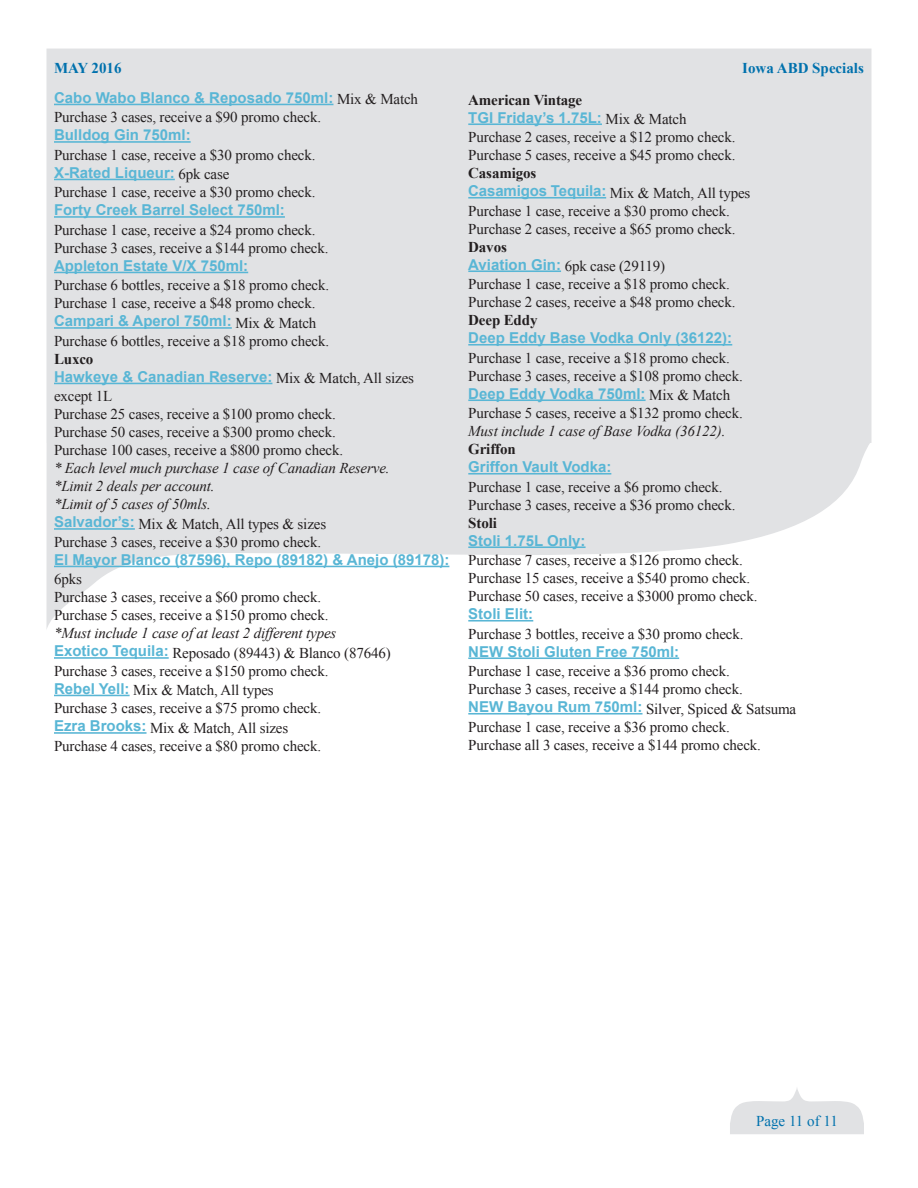
<style>
.page{position:relative;width:918px;height:1188px;background:#fff}
.page>*{position:absolute;margin:0;border:0;box-sizing:border-box;transform-origin:0 0}
.t1{font:15px/19.5px "Times New Roman";letter-spacing:-.01em;color:#231f20}
.t2{font:700 15px/19.5px "Arial";color:#59b6d5}
.t3{font:italic 15px "Times New Roman";letter-spacing:-.01em;color:#231f20}
.t4{font:700 15px "Times New Roman";letter-spacing:-.01em;color:#231f20}
.t5{font:700 15px "Times New Roman";color:#0071ad}
.t6{font:15px "Times New Roman";color:#0071ad}
.s1{font-family:"Times New Roman";font-weight:400;color:#231f20}
.s2{font-family:"Arial";font-weight:700;color:#59b6d5}
</style>
<div class="page">
<svg style="left:46px;top:49px;width:825px;height:580px;background:#e4e5e7"></svg>
<svg style="left:730px;top:1088px;width:134px;height:46px"></svg>
<hr style="left:54px;top:104px;width:279px;height:1px;background:#59b6d5">
<hr style="left:54px;top:141px;width:137px;height:2px;background:#59b6d5">
<hr style="left:54px;top:179px;width:121px;height:1px;background:#59b6d5">
<hr style="left:54px;top:216px;width:231px;height:2px;background:#59b6d5">
<hr style="left:54px;top:272px;width:194px;height:1px;background:#59b6d5">
<hr style="left:54px;top:327px;width:178px;height:2px;background:#59b6d5">
<hr style="left:54px;top:383px;width:218px;height:1px;background:#59b6d5">
<hr style="left:54px;top:528px;width:81px;height:2px;background:#59b6d5">
<hr style="left:54px;top:566px;width:395px;height:1px;background:#59b6d5">
<hr style="left:54px;top:657px;width:115px;height:2px;background:#59b6d5">
<hr style="left:54px;top:695px;width:76px;height:1px;background:#59b6d5">
<hr style="left:54px;top:732px;width:93px;height:2px;background:#59b6d5">
<hr style="left:468px;top:123px;width:134px;height:2px;background:#59b6d5">
<hr style="left:468px;top:197px;width:138px;height:2px;background:#59b6d5">
<hr style="left:468px;top:270px;width:93px;height:2px;background:#59b6d5">
<hr style="left:468px;top:344px;width:264px;height:2px;background:#59b6d5">
<hr style="left:468px;top:399px;width:178px;height:2px;background:#59b6d5">
<hr style="left:468px;top:473px;width:143px;height:2px;background:#59b6d5">
<hr style="left:468px;top:546px;width:118px;height:2px;background:#59b6d5">
<hr style="left:468px;top:620px;width:65px;height:2px;background:#59b6d5">
<hr style="left:468px;top:657px;width:211px;height:2px;background:#59b6d5">
<hr style="left:468px;top:713px;width:174px;height:2px;background:#59b6d5">
<p class="t5" style="left:54px;top:57px;width:69px">MAY 2016</p>
<p class="t5" style="left:742px;top:57px;width:123px">Iowa ABD Specials</p>
<p class="t2" style="left:54px;top:88px;width:366px">Cabo Wabo Blanco &amp; Reposado 750ml: <span class="s1">Mix &amp; Match</span></p>
<p class="t1" style="left:54px;top:107px;width:269px">Purchase 3 cases, receive a $90 promo check.</p>
<p class="t2" style="left:54px;top:126px;width:138px">Bulldog Gin 750ml:</p>
<p class="t1" style="left:54px;top:145px;width:263px">Purchase 1 case, receive a $30 promo check.</p>
<p class="t2" style="left:54px;top:163px;width:177px">X-Rated Liqueur: <span class="s1">6pk case</span></p>
<p class="t1" style="left:54px;top:182px;width:263px">Purchase 1 case, receive a $30 promo check.</p>
<p class="t2" style="left:54px;top:201px;width:232px">Forty Creek Barrel Select 750ml:</p>
<p class="t1" style="left:54px;top:220px;width:263px">Purchase 1 case, receive a $24 promo check.</p>
<p class="t1" style="left:54px;top:238px;width:276px">Purchase 3 cases, receive a $144 promo check.</p>
<p class="t2" style="left:54px;top:256px;width:196px">Appleton Estate V/X 750ml:</p>
<p class="t1" style="left:54px;top:275px;width:277px">Purchase 6 bottles, receive a $18 promo check.</p>
<p class="t1" style="left:54px;top:293px;width:263px">Purchase 1 case, receive a $48 promo check.</p>
<p class="t2" style="left:54px;top:312px;width:264px">Campari &amp; Aperol 750ml: <span class="s1">Mix &amp; Match</span></p>
<p class="t1" style="left:54px;top:331px;width:277px">Purchase 6 bottles, receive a $18 promo check.</p>
<p class="t4" style="left:54px;top:348px;width:41px">Luxco</p>
<p class="t1" style="left:54px;top:367px;width:362px"><span class="s2">Hawkeye &amp; Canadian Reserve:</span> Mix &amp; Match, All sizes except 1L</p>
<p class="t1" style="left:54px;top:404px;width:283px">Purchase 25 cases, receive a $100 promo check.</p>
<p class="t1" style="left:54px;top:422px;width:283px">Purchase 50 cases, receive a $300 promo check.</p>
<p class="t1" style="left:54px;top:440px;width:291px">Purchase 100 cases, receive a $800 promo check.</p>
<p class="t3" style="left:54px;top:458px;width:337px">* Each level much purchase 1 case of Canadian Reserve.</p>
<p class="t3" style="left:54px;top:476px;width:162px">*Limit 2 deals per account.</p>
<p class="t3" style="left:54px;top:494px;width:158px">*Limit of 5 cases of 50mls.</p>
<p class="t1" style="left:54px;top:514px;width:274px"><span class="s2">Salvador’s:</span> Mix &amp; Match, All types &amp; sizes</p>
<p class="t1" style="left:54px;top:532px;width:269px">Purchase 3 cases, receive a $30 promo check.</p>
<p class="t2" style="left:54px;top:550px;width:397px">El Mayor Blanco (87596), Repo (89182) &amp; Anejo (89178):<br><span class="s1">6pks</span></p>
<p class="t1" style="left:54px;top:587px;width:269px">Purchase 3 cases, receive a $60 promo check.</p>
<p class="t1" style="left:54px;top:605px;width:276px">Purchase 5 cases, receive a $150 promo check.</p>
<p class="t3" style="left:54px;top:623px;width:284px">*Must include 1 case of at least 2 different types</p>
<p class="t1" style="left:54px;top:643px;width:338px"><span class="s2">Exotico Tequila:</span> Reposado (89443) &amp; Blanco (87646)</p>
<p class="t1" style="left:54px;top:661px;width:276px">Purchase 3 cases, receive a $150 promo check.</p>
<p class="t1" style="left:54px;top:680px;width:221px"><span class="s2">Rebel Yell:</span> Mix &amp; Match, All types</p>
<p class="t1" style="left:54px;top:698px;width:269px">Purchase 3 cases, receive a $75 promo check.</p>
<p class="t1" style="left:54px;top:718px;width:236px"><span class="s2">Ezra Brooks:</span> Mix &amp; Match, All sizes</p>
<p class="t1" style="left:54px;top:736px;width:269px">Purchase 4 cases, receive a $80 promo check.</p>
<p class="t4" style="left:468px;top:89px;width:115px">American Vintage</p>
<p class="t2" style="left:468px;top:108px;width:220px">TGI Friday’s 1.75L: <span class="s1">Mix &amp; Match</span></p>
<p class="t1" style="left:468px;top:127px;width:269px">Purchase 2 cases, receive a $12 promo check.</p>
<p class="t1" style="left:468px;top:145px;width:269px">Purchase 5 cases, receive a $45 promo check.</p>
<p class="t4" style="left:468px;top:163px;width:69px">Casamigos</p>
<p class="t1" style="left:468px;top:183px;width:284px"><span class="s2">Casamigos Tequila:</span> Mix &amp; Match, All types</p>
<p class="t1" style="left:468px;top:201px;width:263px">Purchase 1 case, receive a $30 promo check.</p>
<p class="t1" style="left:468px;top:219px;width:269px">Purchase 2 cases, receive a $65 promo check.</p>
<p class="t4" style="left:468px;top:236px;width:40px">Davos</p>
<p class="t1" style="left:468px;top:256px;width:198px"><span class="s2">Aviation Gin:</span> 6pk case (29119)</p>
<p class="t1" style="left:468px;top:274px;width:263px">Purchase 1 case, receive a $18 promo check.</p>
<p class="t1" style="left:468px;top:292px;width:269px">Purchase 2 cases, receive a $48 promo check.</p>
<p class="t4" style="left:468px;top:310px;width:71px">Deep Eddy</p>
<p class="t2" style="left:468px;top:329px;width:265px">Deep Eddy Base Vodka Only (36122):</p>
<p class="t1" style="left:468px;top:348px;width:263px">Purchase 1 case, receive a $18 promo check.</p>
<p class="t1" style="left:468px;top:366px;width:276px">Purchase 3 cases, receive a $108 promo check.</p>
<p class="t2" style="left:468px;top:384px;width:263px">Deep Eddy Vodka 750ml: <span class="s1">Mix &amp; Match</span></p>
<p class="t1" style="left:468px;top:403px;width:276px">Purchase 5 cases, receive a $132 promo check.</p>
<p class="t3" style="left:468px;top:421px;width:259px">Must include 1 case of Base Vodka (36122).</p>
<p class="t4" style="left:468px;top:439px;width:49px">Griffon</p>
<p class="t2" style="left:468px;top:458px;width:145px">Griffon Vault Vodka:</p>
<p class="t1" style="left:468px;top:477px;width:256px">Purchase 1 case, receive a $6 promo check.</p>
<p class="t1" style="left:468px;top:495px;width:269px">Purchase 3 cases, receive a $36 promo check.</p>
<p class="t4" style="left:468px;top:512px;width:30px">Stoli</p>
<p class="t2" style="left:468px;top:531px;width:119px">Stoli 1.75L Only:</p>
<p class="t1" style="left:468px;top:550px;width:276px">Purchase 7 cases, receive a $126 promo check.</p>
<p class="t1" style="left:468px;top:568px;width:283px">Purchase 15 cases, receive a $540 promo check.</p>
<p class="t1" style="left:468px;top:586px;width:291px">Purchase 50 cases, receive a $3000 promo check.</p>
<p class="t2" style="left:468px;top:605px;width:67px">Stoli Elit:</p>
<p class="t1" style="left:468px;top:624px;width:277px">Purchase 3 bottles, receive a $30 promo check.</p>
<p class="t2" style="left:468px;top:642px;width:212px">NEW Stoli Gluten Free 750ml:</p>
<p class="t1" style="left:468px;top:661px;width:263px">Purchase 1 case, receive a $36 promo check.</p>
<p class="t1" style="left:468px;top:679px;width:276px">Purchase 3 cases, receive a $144 promo check.</p>
<p class="t1" style="left:468px;top:699px;width:329px"><span class="s2">NEW Bayou Rum 750ml:</span> Silver, Spiced &amp; Satsuma</p>
<p class="t1" style="left:468px;top:717px;width:263px">Purchase 1 case, receive a $36 promo check.</p>
<p class="t1" style="left:468px;top:735px;width:294px">Purchase all 3 cases, receive a $144 promo check.</p>
<p class="t6" style="left:756px;top:1110px;width:83px">Page 11 of 11</p>
</div>
